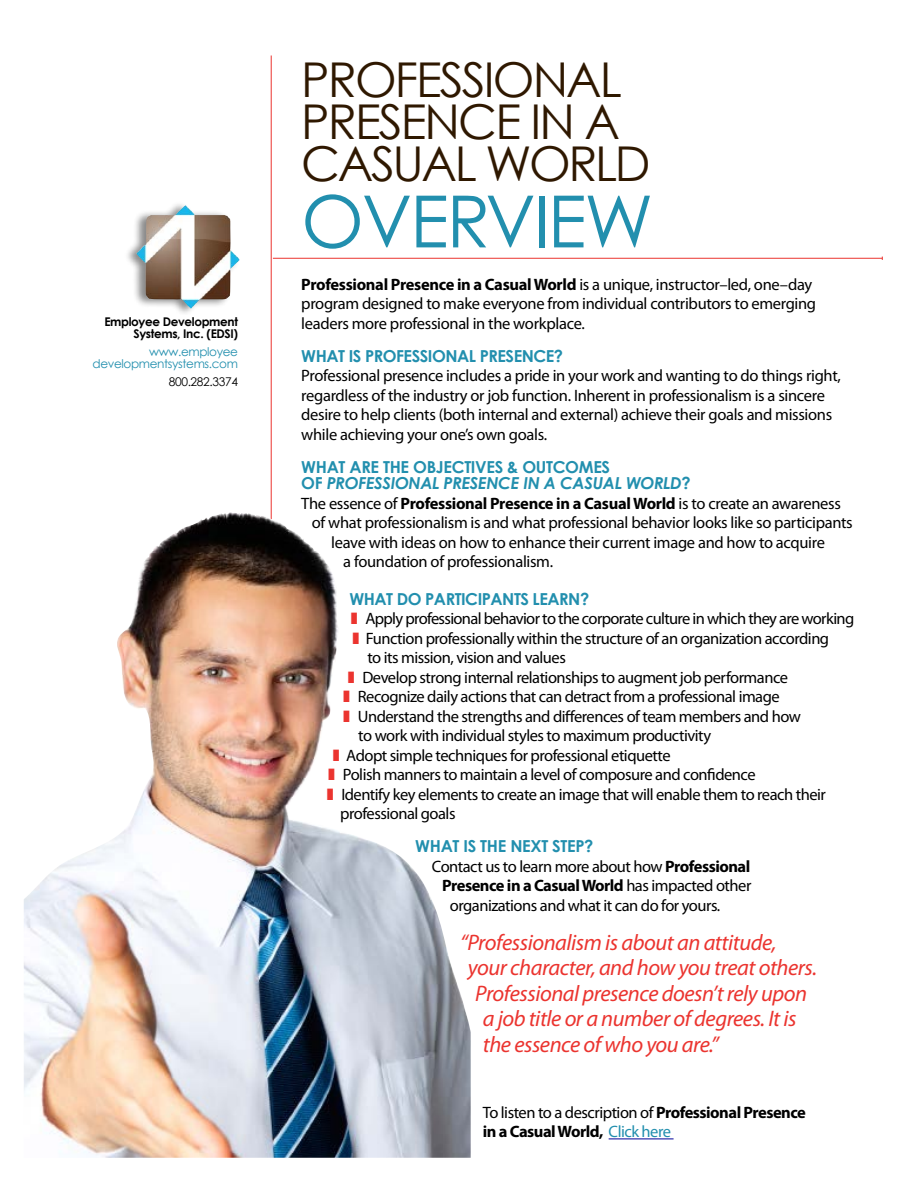
<style>
.page{position:relative;width:918px;height:1188px;background:#fff}
.page>*{position:absolute;margin:0;border:0;box-sizing:border-box;transform-origin:0 0}
.t1{font:72px "Century Gothic";letter-spacing:-.03em;color:#228fae}
.t2{font:48px/42px "Century Gothic";letter-spacing:-.04em;color:#2f1800}
.t3{font:italic 22.5px "Myriad Pro";letter-spacing:-.02em;color:#eb342f}
.t4{font:16.5px/19.5px "Myriad Pro";letter-spacing:-.03em;color:#000}
.t5{font:700 16.5px/19.5px "Myriad Pro";letter-spacing:-.03em;color:#000}
.t6{font:700 16.5px "Century Gothic";letter-spacing:-.03em;color:#228fae}
.t7{font:italic 700 16.5px/16.5px "Century Gothic";letter-spacing:-.02em;color:#228fae}
.t8{font:700 12px/12px "Century Gothic";letter-spacing:-.03em;color:#000;text-align:right}
.t9{font:12px/12px "Century Gothic";letter-spacing:-.03em;color:#228fae;text-align:right}
.t10{font:12px "Century Gothic";letter-spacing:-.03em;color:#000}
.s1{font-weight:700}
.s2{font-style:normal}
.s3{font-weight:400}
.s4{font-weight:400;color:#228fae}
</style>
<div class="page">
<hr style="left:271px;top:56px;width:1px;height:1079px;background:#eb342f">
<div style="left:123px;top:201px;width:116px;height:116px;background:#000;opacity:.46"></div>
<img style="left:136px;top:205px;width:104px;height:104px">
<hr style="left:273px;top:258px;width:609px;height:1px;background:#eb342f">
<hr style="left:609px;top:1138px;width:65px;height:1px;background:#009">
<img style="left:24px;top:512px;width:447px;height:646px">
<svg style="left:351px;top:613px;width:6px;height:11px"></svg>
<svg style="left:353px;top:632px;width:6px;height:12px"></svg>
<svg style="left:348px;top:671px;width:6px;height:12px"></svg>
<svg style="left:344px;top:691px;width:6px;height:11px"></svg>
<svg style="left:344px;top:710px;width:6px;height:12px"></svg>
<svg style="left:333px;top:749px;width:6px;height:12px"></svg>
<svg style="left:329px;top:769px;width:6px;height:11px"></svg>
<svg style="left:327px;top:788px;width:6px;height:12px"></svg>
<p class="t8" style="left:104px;top:316px;width:135px">Employee Development<br>Systems, Inc. (EDSI)</p>
<p class="t9" style="left:92px;top:346px;width:147px">www.employee developmentsystems.com</p>
<p class="t10" style="left:169px;top:375px;width:71px">800.282.3374</p>
<h2 class="t2" style="left:301px;top:58px;width:351px">PROFESSIONAL<br>PRESENCE IN A<br>CASUAL WORLD</h2>
<h1 class="t1" style="left:301px;top:177px;width:354px">OVERVIEW</h1>
<p class="t4" style="left:301px;top:274px;width:516px"><span class="s1">Professional Presence in a Casual World</span> is a unique, instructor–led, one–day program designed to make everyone from individual contributors to emerging leaders more professional in the workplace.</p>
<p class="t6" style="left:301px;top:345px;width:263px">WHAT IS PROFESSIONAL PRESENCE?</p>
<p class="t4" style="left:301px;top:366px;width:541px">Professional presence includes a pride in your work and wanting to do things right, regardless of the industry or job function. Inherent in professionalism is a sincere desire to help clients (both internal and external) achieve their goals and missions while achieving your one’s own goals.</p>
<p class="t7" style="left:301px;top:458px;width:391px"><span class="s2">WHAT ARE THE OBJECTIVES &amp; OUTCOMES<br>OF</span> PROFESSIONAL PRESENCE IN A CASUAL WORLD<span class="s2">?</span></p>
<p class="t5" style="left:301px;top:493px;width:541px"><span class="s3">The essence of</span> Professional Presence in a Casual World <span class="s3">is to create an awareness</span></p>
<p class="t4" style="left:312px;top:513px;width:542px">of what professionalism is and what professional behavior looks like so participants</p>
<p class="t4" style="left:331px;top:532px;width:495px">leave with ideas on how to enhance their current image and how to acquire</p>
<p class="t4" style="left:343px;top:552px;width:211px">a foundation of professionalism.</p>
<p class="t6" style="left:349px;top:588px;width:241px">WHAT DO PARTICIPANTS LEARN?</p>
<p class="t4" style="left:365px;top:609px;width:490px">Apply professional behavior to the corporate culture in which they are working</p>
<p class="t4" style="left:366px;top:628px;width:465px">Function professionally within the structure of an organization according</p>
<p class="t4" style="left:367px;top:648px;width:200px">to its mission, vision and values</p>
<p class="t4" style="left:362px;top:667px;width:427px">Develop strong internal relationships to augment job performance</p>
<p class="t4" style="left:358px;top:687px;width:423px">Recognize daily actions that can detract from a professional image</p>
<p class="t4" style="left:358px;top:706px;width:445px">Understand the strengths and differences of team members and how</p>
<p class="t4" style="left:358px;top:726px;width:354px">to work with individual styles to maximum productivity</p>
<p class="t4" style="left:346px;top:745px;width:326px">Adopt simple techniques for professional etiquette</p>
<p class="t4" style="left:343px;top:765px;width:414px">Polish manners to maintain a level of composure and confidence</p>
<p class="t4" style="left:341px;top:784px;width:486px">Identify key elements to create an image that will enable them to reach their</p>
<p class="t4" style="left:340px;top:804px;width:117px">professional goals</p>
<p class="t6" style="left:415px;top:836px;width:180px">WHAT IS THE NEXT STEP?</p>
<p class="t4" style="left:432px;top:856px;width:320px">Contact us to learn more about how <span class="s1">Professional</span></p>
<p class="t5" style="left:442px;top:875px;width:311px">Presence in a Casual World <span class="s3">has impacted other</span></p>
<p class="t4" style="left:450px;top:895px;width:272px">organizations and what it can do for yours.</p>
<h3 class="t3" style="left:460px;top:928px;width:318px">“Professionalism is about an attitude,</h3>
<h3 class="t3" style="left:468px;top:954px;width:351px">your character, and how you treat others.</h3>
<h3 class="t3" style="left:475px;top:979px;width:333px">Professional presence doesn’t rely upon</h3>
<h3 class="t3" style="left:483px;top:1005px;width:315px">a job title or a number of degrees. It is</h3>
<h3 class="t3" style="left:483px;top:1030px;width:238px">the essence of who you are.”</h3>
<p class="t5" style="left:483px;top:1102px;width:325px"><span class="s3">To listen to a description of</span> Professional Presence in a Casual World, <span class="s4">Click here</span></p>
</div>
